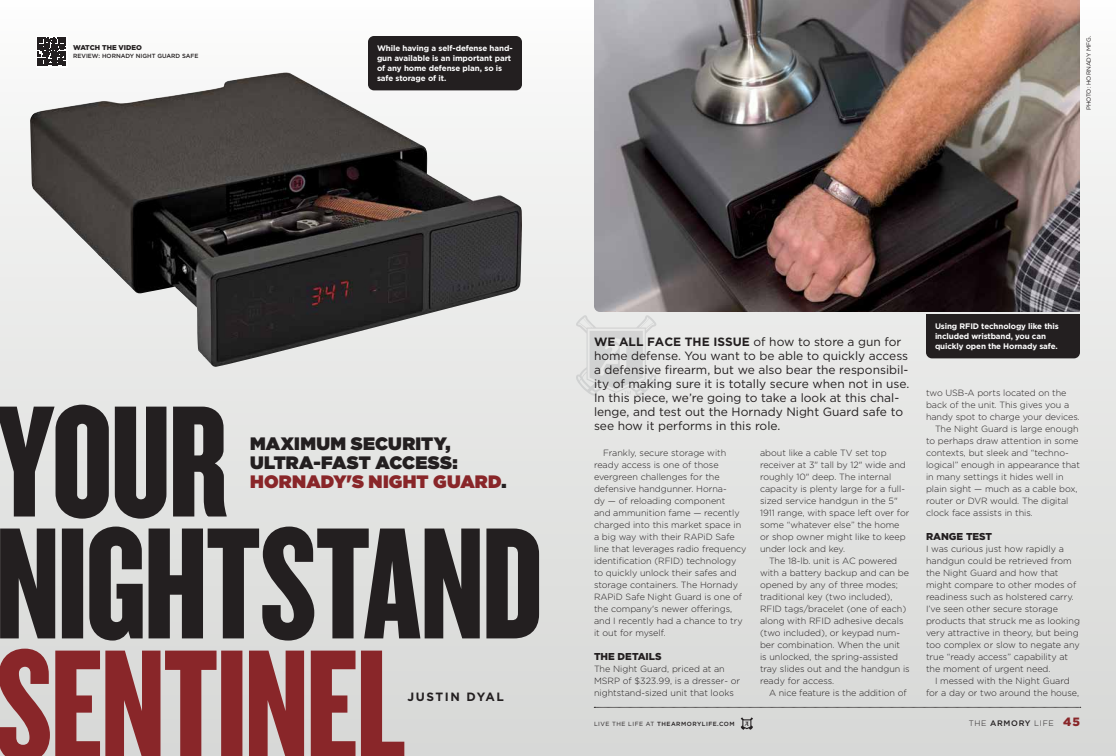
<style>
.page{position:relative;width:1116px;height:756px;background:#fff}
.page>*{position:absolute;margin:0;border:0;box-sizing:border-box;transform-origin:0 0}
.t1{font:900 18px/19px "Gotham";letter-spacing:.01em;color:#231f20}
.t2{font:12px/14px "Gotham";color:#231f20}
.t3{font:700 12px "Gotham";letter-spacing:.13em;color:#231f20}
.t4{font:900 10px "Gotham";color:#231f20}
.t5{font:300 9px/12px "Gotham";color:#231f20}
.t6{font:700 8px/10px "Gotham";letter-spacing:-.015em;color:#fff}
.t7{font:300 8px "Gotham";letter-spacing:.08em;color:#231f20}
.t8{font:900 7px "Gotham";color:#231f20}
.t9{font:500 6px "Gotham";letter-spacing:.08em;color:#231f20}
.t10{font:500 6px "Gotham";color:#231f20}
.t11{font:6px "Gotham";color:#231f20}
.s1{color:#892629}
.s2{font-weight:700}
.s3{font-weight:400}
.s4{font-weight:500}
.s5{font-weight:900;font-size:12px;color:#892629}
</style>
<div class="page">
<div style="left:0;top:0;width:1116px;height:756px;background:linear-gradient(to bottom,#fbfbfa,#d6d7d5)"></div>
<img style="left:30px;top:72px;width:492px;height:295px">
<svg style="left:594px;top:707px;width:487px;height:1px"></svg>
<svg style="left:741px;top:717px;width:12px;height:13px"></svg>
<svg style="left:0;top:649px;width:404px;height:107px;background:#a7696a"></svg>
<svg style="left:0;top:527px;width:539px;height:114px;background:#646161"></svg>
<svg style="left:0;top:405px;width:227px;height:114px;background:#626060"></svg>
<img style="left:594px;top:0;width:486px;height:312px">
<div style="left:368px;top:36px;width:154px;height:54px;background:#231f20;border-radius:6px"></div>
<div style="left:926px;top:314px;width:154px;height:44px;background:#231f20"></div>
<svg style="left:576px;top:315px;width:81px;height:81px;background:#dddedd"></svg>
<div style="left:36px;top:36px;width:31px;height:31px;background:#fff"></div>
<svg style="left:37px;top:37px;width:29px;height:29px"></svg>
<p class="t8" style="left:73px;top:43px;width:70px">WATCH THE VIDEO</p>
<p class="t10" style="left:73px;top:52px;width:127px">REVIEW: HORNADY NIGHT GUARD SAFE</p>
<p class="t6" style="left:377px;top:44px;width:137px">While having a self-defense hand&shy;gun available is an important part of any home defense plan, so is safe storage of it.</p>
<p class="t11" style="left:1085px;top:110px;width:76px;rotate:-90deg">PHOTO: HORNADY MFG.</p>
<h1 class="t1" style="left:250px;top:434px;width:258px">MAXIMUM SECURITY,<br>ULTRA-FAST ACCESS:<br><span class="s1">HORNADY'S NIGHT GUARD</span>.</h1>
<h2 class="t3" style="left:407px;top:689px;width:98px">JUSTIN DYAL</h2>
<p class="t2" style="left:594px;top:334px;width:317px"><span class="s2">WE ALL FACE THE ISSUE</span> of how to store a gun for home defense. You want to be able to quickly access a defensive firearm, but we also bear the responsibil&shy;ity of making sure it is totally secure when not in use.<br>In this piece, we’re going to take a look at this chal&shy;lenge, and test out the Hornady Night Guard safe to see how it performs in this role.</p>
<p class="t5" style="left:594px;top:447px;width:154px;text-indent:9px">Frankly, secure storage with ready access is one of those evergreen challenges for the defensive handgunner. Horna-<br>dy — of reloading component<br>and ammunition fame — recently charged into this market space in a big way with their RAPiD Safe line that leverages radio frequency identification (RFID) technology to quickly unlock their safes and storage containers. The Hornady<br>RAPiD Safe Night Guard is one of the company's newer offerings, and I recently had a chance to try it out for myself.</p>
<p class="t4" style="left:594px;top:650px;width:69px">THE DETAILS</p>
<p class="t5" style="left:594px;top:663px;width:148px">The Night Guard, priced at an<br>MSRP of $323.99, is a dresser- or nightstand-sized unit that looks</p>
<p class="t5" style="left:760px;top:447px;width:151px">about like a cable TV set top receiver at 3" tall by 12" wide and roughly 10" deep. The internal capacity is plenty large for a full&shy;sized service handgun in the 5"<br>1911 range, with space left over for some “whatever else” the home or shop owner might like to keep under lock and key.</p>
<p class="t5" style="left:760px;top:555px;width:151px;text-indent:9px">The 18-lb. unit is AC powered with a battery backup and can be opened by any of three modes; traditional key (two included),<br>RFID tags/bracelet (one of each) along with RFID adhesive decals (two included), or keypad num&shy;ber combination. When the unit<br>is unlocked, the spring-assisted tray slides out and the handgun is ready for access.</p>
<p class="t5" style="left:769px;top:687px;width:139px">A nice feature is the addition of</p>
<p class="t6" style="left:935px;top:322px;width:125px">Using RFID technology like this included wristband, you can quickly open the Hornady safe.</p>
<p class="t5" style="left:926px;top:387px;width:142px">two USB-A ports located on the</p>
<p class="t5" style="left:926px;top:399px;width:145px">back of the unit. This gives you a</p>
<p class="t5" style="left:926px;top:411px;width:155px">handy spot to charge your devices.</p>
<p class="t5" style="left:935px;top:423px;width:145px">The Night Guard is large enough</p>
<p class="t5" style="left:926px;top:434px;width:154px">to perhaps draw attention in some</p>
<p class="t5" style="left:926px;top:446px;width:144px">contexts, but sleek and “techno-</p>
<p class="t5" style="left:926px;top:458px;width:155px">logical” enough in appearance that</p>
<p class="t5" style="left:926px;top:470px;width:139px">in many settings it hides well in</p>
<p class="t5" style="left:926px;top:482px;width:153px">plain sight — much as a cable box,</p>
<p class="t5" style="left:926px;top:494px;width:144px">router or DVR would. The digital</p>
<p class="t5" style="left:926px;top:506px;width:109px">clock face assists in this.</p>
<p class="t4" style="left:926px;top:530px;width:68px">RANGE TEST</p>
<p class="t5" style="left:926px;top:543px;width:156px">I was curious just how rapidly a handgun could be retrieved from the Night Guard and how that might compare to other modes of readiness such as holstered carry.<br>I’ve seen other secure storage products that struck me as looking very attractive in theory, but being too complex or slow to negate any true “ready access” capability at the moment of urgent need.</p>
<p class="t5" style="left:926px;top:675px;width:155px;text-align:center">I messed with the Night Guard<br>for a day or two around the house,</p>
<p class="t9" style="left:594px;top:720px;width:142px"><span class="s3">LIVE THE LIFE AT</span> THEARMORYLIFE.COM</p>
<p class="t7" style="left:969px;top:718px;width:113px">THE <span class="s4">ARMORY</span> LIFE <span class="s5">45</span></p>
</div>
